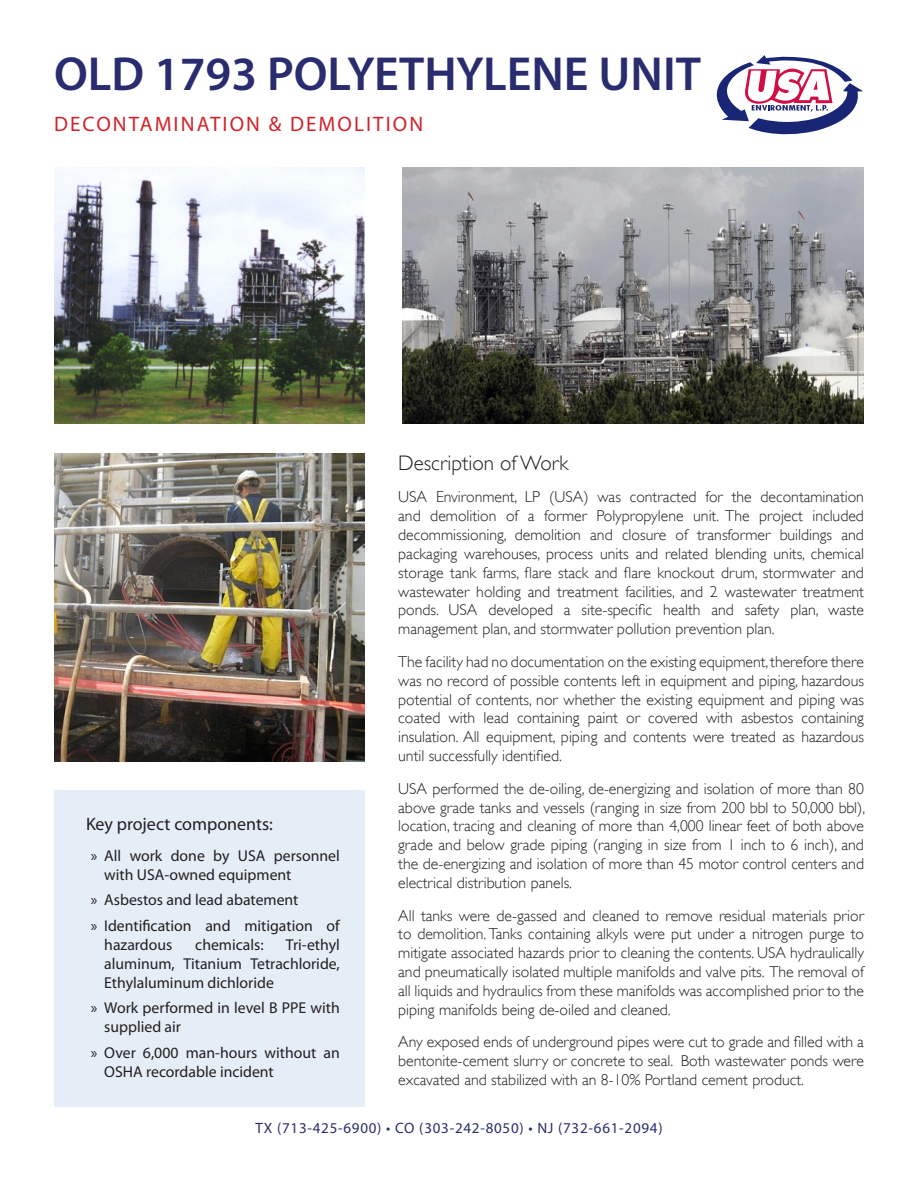
<style>
.page{position:relative;width:918px;height:1188px;background:#fff}
.page>*{position:absolute;margin:0;border:0;box-sizing:border-box;transform-origin:0 0}
.t1{font:600 48px "Myriad Pro";color:#292d70}
.t2{font:21px "Myriad Pro";letter-spacing:.1em;color:#d1232a}
.t3{font:300 21px "Gill Sans";color:#231f20}
.t4{font:18px "Myriad Pro";color:#231f20}
.t5{font:300 15.75px/18.9px "Gill Sans";color:#231f20;text-align:justify}
.t6{font:15.75px/18.9px "Myriad Pro";color:#231f20}
.t7{font:15px "Myriad Pro";letter-spacing:.05em;color:#292d70}
</style>
<div class="page">
<svg style="left:716px;top:55px;width:147px;height:80px"></svg>
<img style="left:54px;top:454px;width:310px;height:308px">
<img style="left:403px;top:167px;width:461px;height:257px">
<div style="left:54px;top:790px;width:310px;height:317px;background:#e5edf6"></div>
<img style="left:54px;top:167px;width:310px;height:257px">
<p class="t1" style="left:54px;top:43px;width:648px">OLD 1793 POLYETHYLENE UNIT</p>
<p class="t2" style="left:54px;top:111px;width:371px">DECONTAMINATION &amp; DEMOLITION</p>
<p class="t4" style="left:86px;top:812px;width:188px">Key project components:</p>
<p class="t6" style="left:104px;top:846px;width:237px;text-indent:-14px">» All work done by USA personnel with USA-owned equipment</p>
<p class="t6" style="left:91px;top:890px;width:209px">» Asbestos and lead abatement</p>
<p class="t6" style="left:104px;top:916px;width:237px;text-indent:-14px">» Identification and mitigation of hazardous</p>
<p class="t6" style="left:104px;top:935px;width:237px;text-align:justify;text-indent:182px">Tri-ethyl aluminum, Titanium Tetrachloride, Ethylaluminum dichloride</p>
<p class="t6" style="left:104px;top:998px;width:237px;text-indent:-14px">» Work performed in level B PPE with supplied air</p>
<p class="t6" style="left:104px;top:1043px;width:237px;text-indent:-14px">» Over 6,000 man-hours without an<br>OSHA recordable incident</p>
<p class="t6" style="left:195px;top:935px;width:70px">chemicals:</p>
<p class="t3" style="left:398px;top:451px;width:172px">Description of Work</p>
<p class="t5" style="left:398px;top:487px;width:467px">USA Environment, LP (USA) was contracted for the decontamination and demolition of a former Polypropylene unit. The project included decommissioning, demolition and closure of transformer buildings and packaging warehouses, process units and related blending units, chemical storage tank farms, flare stack and flare knockout drum, stormwater and wastewater holding and treatment facilities, and 2 wastewater treatment ponds. USA developed a site-specific health and safety plan, waste management plan, and stormwater pollution prevention plan.</p>
<p class="t5" style="left:398px;top:652px;width:467px">The facility had no documentation on the existing equipment, therefore there was no record of possible contents left in equipment and piping, hazardous potential of contents, nor whether the existing equipment and piping was coated with lead containing paint or covered with asbestos containing insulation. All equipment, piping and contents were treated as hazardous until successfully identified.</p>
<p class="t5" style="left:398px;top:779px;width:469px">USA performed the de-oiling, de-energizing and isolation of more than 80 above grade tanks and vessels (ranging in size from 200 bbl to 50,000 bbl), location, tracing and cleaning of more than 4,000 linear feet of both above grade and below grade piping (ranging in size from 1 inch to 6 inch), and the de-energizing and isolation of more than 45 motor control centers and electrical distribution panels.</p>
<p class="t5" style="left:398px;top:906px;width:467px">All tanks were de-gassed and cleaned to remove residual materials prior to demolition. Tanks containing alkyls were put under a nitrogen purge to mitigate associated hazards prior to cleaning the contents. USA hydraulically and pneumatically isolated multiple manifolds and valve pits. The removal of all liquids and hydraulics from these manifolds was accomplished prior to the piping manifolds being de-oiled and cleaned.</p>
<p class="t5" style="left:398px;top:1033px;width:467px">Any exposed ends of underground pipes were cut to grade and filled with a bentonite-cement slurry or concrete to seal. Both wastewater ponds were excavated and stabilized with an 8-10% Portland cement product.</p>
<p class="t7" style="left:255px;top:1118px;width:409px">TX (713-425-6900) • CO (303-242-8050) • NJ (732-661-2094)</p>
</div>
